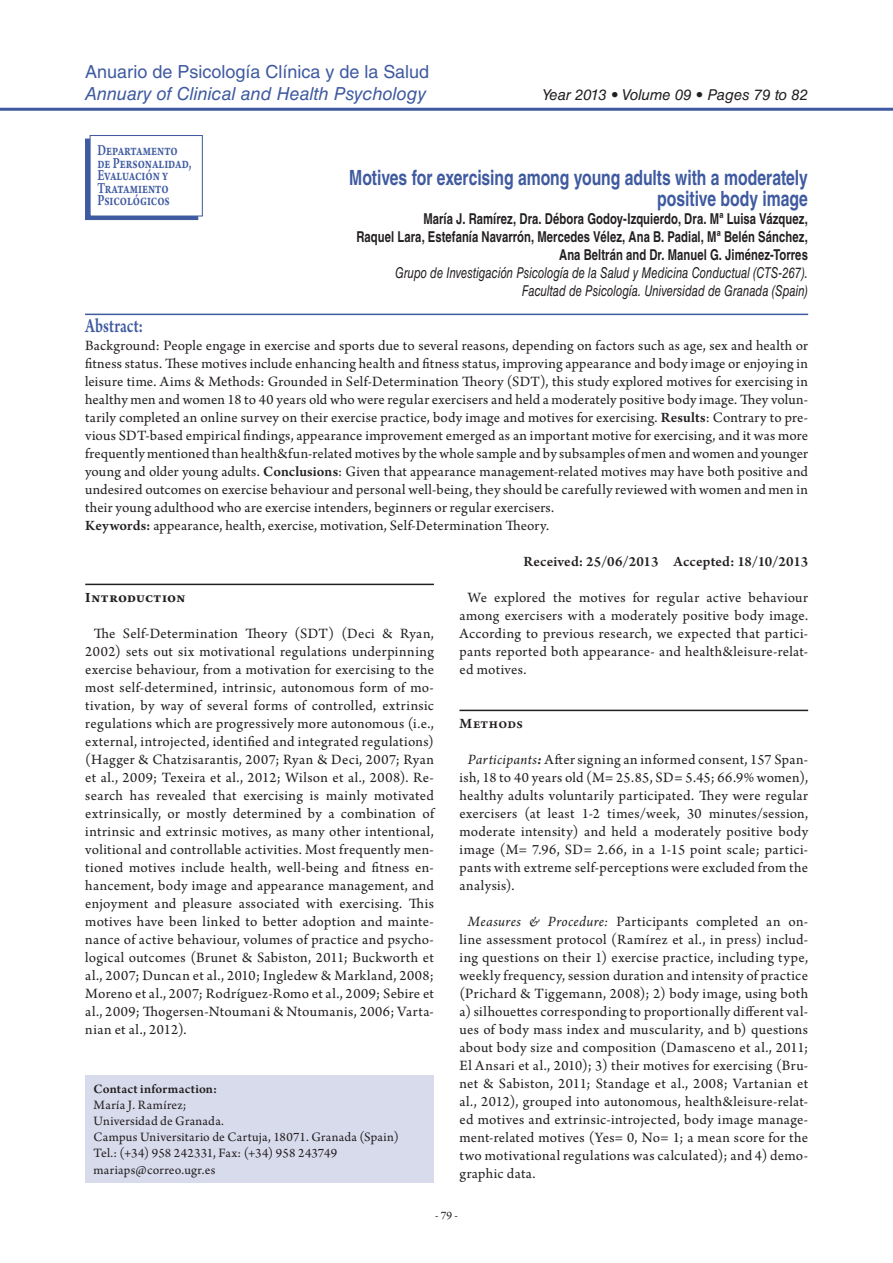
<style>
.page{position:relative;width:893px;height:1263px;background:#fff}
.page>*{position:absolute;margin:0;border:0;box-sizing:border-box;transform-origin:0 0}
.Titulo{font:700 21px/21px "Helvetica LT Std";letter-spacing:-.005em;color:#3f5aa0;text-align:right;scale:.75 1}
.Resumen{font:600 21px "Arno Pro";color:#3f5aa0;scale:.75 1}
.t1{font:18px "Helvetica LT Std";color:#3f5aa0}
.t2{font:italic 18px "Helvetica LT Std";color:#3f5aa0}
.t3{font:600 16.2px/12.6px "Arno Pro";letter-spacing:-.005em;color:#3f5aa0;scale:.75 1}
.cuerpo_de_texto{font:15px/18px "Arno Pro";letter-spacing:.025em;color:#231f20;text-align:justify}
.cuerpo_txo_1{font:15px/18px "Arno Pro";letter-spacing:.01em;color:#231f20;text-align:justify}
.Autor{font:italic 15px/18px "Helvetica LT Std";color:#231f20;text-align:right;scale:.75 1}
.Autor-2{font:700 15px "Helvetica LT Std";letter-spacing:.005em;color:#231f20;scale:.75 1}
.Recibido{font:600 15px "Arno Pro";letter-spacing:.015em;color:#231f20}
.Autor-3{font:italic 15px "Helvetica LT Std";color:#231f20}
.ladillo{font:700 15px "Arno Pro";letter-spacing:.015em;color:#231f20}
.ladillo-2{font:600 15px "Arno Pro";letter-spacing:.02em;color:#231f20}
.Datos_de_contacto{font:13.5px "Arno Pro";letter-spacing:.02em;color:#231f20}
.Datos_de_contacto-2{font:600 13.5px "Arno Pro";color:#231f20}
.t4{font:12px "Arno Pro";color:#231f20}
.s1{font-weight:700;font-style:normal}
.s2{font-weight:600}
.s3{font-style:italic}
.s4{font-weight:700;font-style:italic}
</style>
<div class="page">
<div style="left:85px;top:139px;width:113px;height:81px;background:#3f5aa0"></div>
<div style="left:90px;top:135px;width:113px;height:82px;background:#fff;border:1px solid #3f5aa0"></div>
<hr style="left:0;top:108px;width:893px;height:3px;background:#3f5aa0">
<hr style="left:85px;top:314px;width:723px;height:1px;background:#3f5aa0">
<hr style="left:85px;top:584px;width:349px;height:1px;background:#231f20">
<hr style="left:459px;top:710px;width:349px;height:1px;background:#231f20">
<div style="left:85px;top:1075px;width:349px;height:107px;background:#d8dbec"></div>
<p class="t1" style="left:85px;top:62px;width:345px">Anuario de Psicología Clínica y de la Salud</p>
<p class="t2" style="left:85px;top:83px;width:343px">Annuary of Clinical and Health Psychology</p>
<p class="Autor-3" style="left:542px;top:86px;width:267px">Year 2013 • Volume 09 • Pages 79 to 82</p>
<p class="t3" style="left:97px;top:145px;width:127px">Departamento de Personalidad,<br>Evaluación y<br>Tratamiento<br>Psicológicos</p>
<p class="Titulo" style="left:349px;top:167px;width:613px">Motives for exercising among young adults with a moderately positive body image</p>
<p class="Autor-2" style="left:423px;top:210px;width:514px">María J. Ramírez, Dra. Débora Godoy-Izquierdo, Dra. Mª Luisa Vázquez,</p>
<p class="Autor-2" style="left:356px;top:228px;width:604px">Raquel Lara, Estefanía Navarrón, Mercedes Vélez, Ana B. Padial, Mª Belén Sánchez,</p>
<p class="Autor" style="left:395px;top:246px;width:552px"><span class="s1">Ana Beltrán and Dr. Manuel G. Jiménez-Torres<br></span>Grupo de Investigación Psicología de la Salud y Medicina Conductual (CTS-267).<br>Facultad de Psicología. Universidad de Granada (Spain)</p>
<p class="Resumen" style="left:85px;top:314px;width:79px">Abstract:</p>
<p class="cuerpo_txo_1" style="left:85px;top:337px;width:725px">Background: People engage in exercise and sports due to several reasons, depending on factors such as age, sex and health or fitness status. These motives include enhancing health and fitness status, improving appearance and body image or enjoying in leisure time. Aims &amp; Methods: Grounded in Self-Determination Theory (SDT), this study explored motives for exercising in healthy men and women 18 to 40 years old who were regular exercisers and held a moderately positive body image. They volun&shy;tarily completed an online survey on their exercise practice, body image and motives for exercising. <span class="s2">Results</span>: Contrary to pre&shy;vious SDT-based empirical findings, appearance improvement emerged as an important motive for exercising, and it was more frequently mentioned than health&amp;fun-related motives by the whole sample and by subsamples of men and women and younger young and older young adults. <span class="s2">Conclusions</span>: Given that appearance management-related motives may have both positive and undesired outcomes on exercise behaviour and personal well-being, they should be carefully reviewed with women and men in their young adulthood who are exercise intenders, beginners or regular exercisers.</p>
<p class="cuerpo_txo_1" style="left:85px;top:517px;width:466px"><span class="s2">Keywords:</span> appearance, health, exercise, motivation, Self-Determination Theory.</p>
<p class="Recibido" style="left:524px;top:553px;width:286px">Received: 25/06/2013 Accepted: 18/10/2013</p>
<p class="ladillo" style="left:85px;top:589px;width:102px">Introduction</p>
<p class="cuerpo_de_texto" style="left:85px;top:625px;width:350px;text-indent:9px">The Self-Determination Theory (SDT) (Deci &amp; Ryan, 2002) sets out six motivational regulations underpinning exercise behaviour, from a motivation for exercising to the most self-determined, intrinsic, autonomous form of mo&shy;tivation, by way of several forms of controlled, extrinsic regulations which are progressively more autonomous (i.e., external, introjected, identified and integrated regulations) (Hagger &amp; Chatzisarantis, 2007; Ryan &amp; Deci, 2007; Ryan et al., 2009; Texeira et al., 2012; Wilson et al., 2008). Re&shy;search has revealed that exercising is mainly motivated extrinsically, or mostly determined by a combination of intrinsic and extrinsic motives, as many other intentional, volitional and controllable activities. Most frequently men&shy;tioned motives include health, well-being and fitness en&shy;hancement, body image and appearance management, and enjoyment and pleasure associated with exercising. This motives have been linked to better adoption and mainte&shy;nance of active behaviour, volumes of practice and psycho&shy;logical outcomes (Brunet &amp; Sabiston, 2011; Buckworth et al., 2007; Duncan et al., 2010; Ingledew &amp; Markland, 2008; Moreno et al., 2007; Rodríguez-Romo et al., 2009; Sebire et al., 2009; Thogersen-Ntoumani &amp; Ntoumanis, 2006; Varta&shy;nian et al., 2012).</p>
<p class="cuerpo_de_texto" style="left:459px;top:589px;width:350px;text-indent:9px">We explored the motives for regular active behaviour among exercisers with a moderately positive body image.<br>According to previous research, we expected that partici&shy;pants reported both appearance- and health&amp;leisure-relat&shy;ed motives.</p>
<p class="ladillo-2" style="left:459px;top:715px;width:65px">Methods</p>
<p class="cuerpo_de_texto" style="left:459px;top:751px;width:350px;text-indent:8px"><span class="s3">Participants</span><span class="s4">:</span> After signing an informed consent, 157 Span&shy;ish, 18 to 40 years old (M= 25.85, SD= 5.45; 66.9% women), healthy adults voluntarily participated. They were regular exercisers (at least 1-2 times/week, 30 minutes/session, moderate intensity) and held a moderately positive body image (M= 7.96, SD= 2.66, in a 1-15 point scale; partici&shy;pants with extreme self-perceptions were excluded from the analysis).</p>
<p class="cuerpo_de_texto" style="left:459px;top:913px;width:350px;text-indent:9px"><span class="s3">Measures &amp; Procedure:</span> Participants completed an on&shy;line assessment protocol (Ramírez et al., in press) includ&shy;ing questions on their 1) exercise practice, including type, weekly frequency, session duration and intensity of practice (Prichard &amp; Tiggemann, 2008); 2) body image, using both a) silhouettes corresponding to proportionally different val&shy;ues of body mass index and muscularity, and b) questions about body size and composition (Damasceno et al., 2011; El Ansari et al., 2010); 3) their motives for exercising (Bru&shy;net &amp; Sabiston, 2011; Standage et al., 2008; Vartanian et al., 2012), grouped into autonomous, health&amp;leisure-relat&shy;ed motives and extrinsic-introjected, body image manage&shy;ment-related motives (Yes= 0, No= 1; a mean score for the two motivational regulations was calculated); and 4) demo&shy;graphic data.</p>
<p class="Datos_de_contacto-2" style="left:94px;top:1081px;width:125px">Contact informaction:</p>
<p class="Datos_de_contacto" style="left:94px;top:1097px;width:94px">María J. Ramírez;</p>
<p class="Datos_de_contacto" style="left:94px;top:1113px;width:132px">Universidad de Granada.</p>
<p class="Datos_de_contacto" style="left:94px;top:1129px;width:307px">Campus Universitario de Cartuja, 18071. Granada (Spain)</p>
<p class="Datos_de_contacto" style="left:94px;top:1146px;width:245px">Tel.: (+34) 958 242331, Fax: (+34) 958 243749</p>
<p class="Datos_de_contacto" style="left:94px;top:1162px;width:123px">mariaps@correo.ugr.es</p>
<p class="t4" style="left:435px;top:1208px;width:24px">- 79 -</p>
</div>
